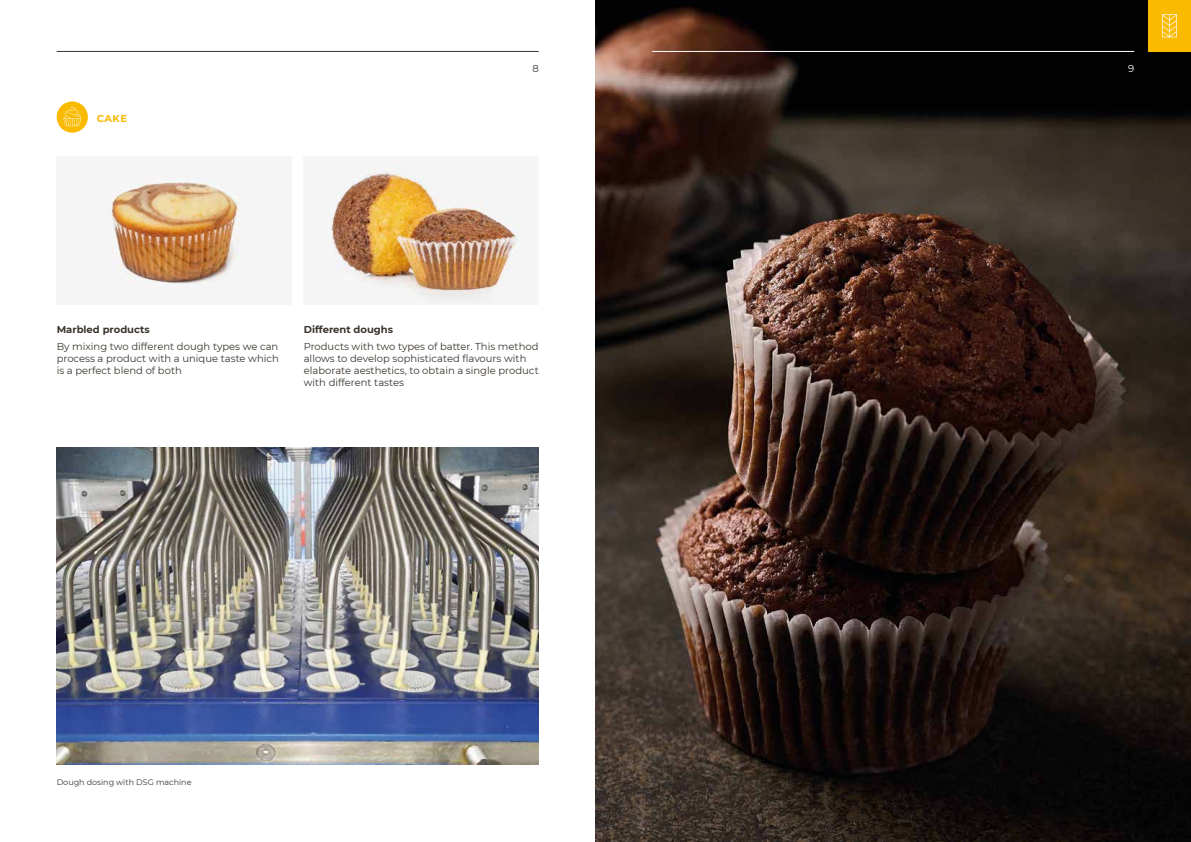
<style>
.page{position:relative;width:1191px;height:842px;background:#fff}
.page>*{position:absolute;margin:0;border:0;box-sizing:border-box;transform-origin:0 0}
.t1{font:10px/12px "Montserrat";color:#3b352e;text-align:justify}
.t2{font:700 10px "Montserrat";color:#3b352e}
.t3{font:700 10px "Montserrat";color:#faba00}
.t4{font:10px "Montserrat";color:#fff}
.t5{font:8px "Montserrat";color:#3b352e}
</style>
<div class="page">
<div style="left:57px;top:101px;width:31px;height:32px;background:#faba00;border-radius:50%"></div>
<svg style="left:63px;top:107px;width:18px;height:19px"></svg>
<img style="left:106px;top:177px;width:135px;height:111px">
<img style="left:324px;top:165px;width:198px;height:140px">
<img style="left:57px;top:447px;width:482px;height:317px">
<hr style="left:57px;top:51px;width:482px;height:1px;background:#3b352e">
<img style="left:595px;top:0;width:596px;height:842px">
<hr style="left:652px;top:51px;width:482px;height:1px;background:#fff">
<div style="left:1148px;top:0;width:43px;height:52px;background:#faba00"></div>
<svg style="left:1162px;top:14px;width:14px;height:23px"></svg>
<p class="t3" style="left:97px;top:111px;width:32px">CAKE</p>
<p class="t1" style="left:532px;top:63px;width:8px">8</p>
<p class="t4" style="left:1128px;top:62px;width:8px">9</p>
<p class="t2" style="left:57px;top:322px;width:95px">Marbled products</p>
<p class="t1" style="left:57px;top:340px;width:223px">By mixing two different dough types we can process a product with a unique taste which is a perfect blend of both</p>
<p class="t2" style="left:304px;top:322px;width:91px">Different doughs</p>
<p class="t1" style="left:304px;top:340px;width:236px;text-align:left">Products with two types of batter. This method allows to develop sophisticated flavours with elaborate aesthetics, to obtain a single product with different tastes</p>
<p class="t5" style="left:57px;top:777px;width:136px">Dough dosing with DSG machine</p>
</div>
